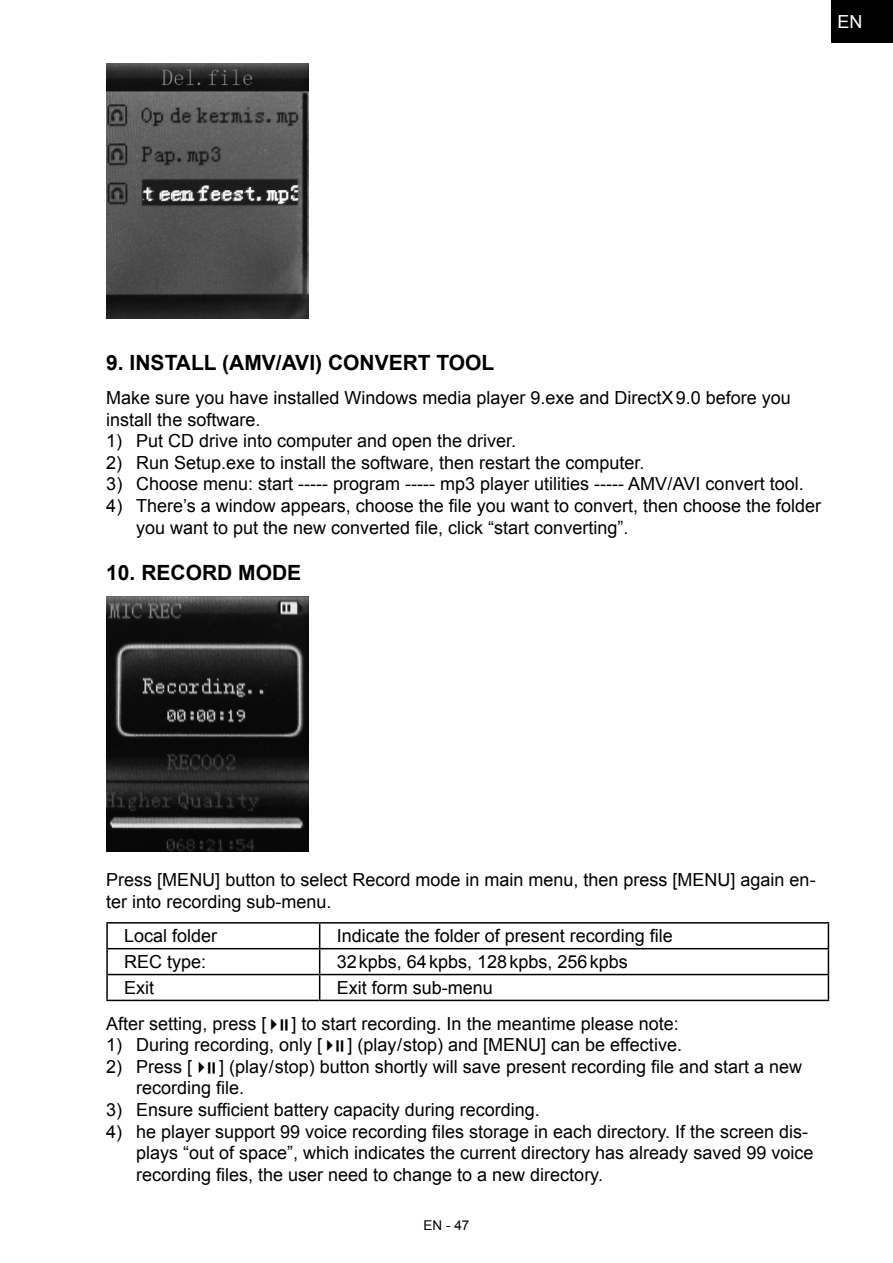
<style>
.page{position:relative;width:893px;height:1263px;background:#fff}
.page>*{position:absolute;margin:0;border:0;box-sizing:border-box;transform-origin:0 0}
.t1{font:700 21px "Arial";color:#000}
.t2{font:18px/21.6px "Arial";color:#000}
.t3{font:18px "Arial";color:#fff}
.t4{font:13.5px "Arial";color:#000}
</style>
<div class="page">
<div style="left:831px;top:0;width:62px;height:43px;background:#000"></div>
<img style="left:106px;top:64px;width:203px;height:255px">
<img style="left:106px;top:596px;width:203px;height:255px">
<hr style="left:106px;top:922px;width:214px;height:1px;background:#000">
<hr style="left:106px;top:923px;width:2px;height:25px;background:#000">
<hr style="left:320px;top:922px;width:509px;height:1px;background:#000">
<hr style="left:106px;top:948px;width:214px;height:1px;background:#000">
<hr style="left:106px;top:949px;width:2px;height:25px;background:#000">
<hr style="left:320px;top:948px;width:509px;height:1px;background:#000">
<hr style="left:106px;top:974px;width:214px;height:1px;background:#000">
<hr style="left:106px;top:975px;width:2px;height:25px;background:#000">
<hr style="left:320px;top:974px;width:509px;height:1px;background:#000">
<svg style="left:319px;top:923px;width:1px;height:77px"></svg>
<svg style="left:828px;top:923px;width:1px;height:77px"></svg>
<hr style="left:106px;top:1000px;width:214px;height:1px;background:#000">
<hr style="left:320px;top:1000px;width:509px;height:1px;background:#000">
<p class="t3" style="left:837px;top:10px;width:27px">EN</p>
<p class="t1" style="left:106px;top:348px;width:44px">9. INSTALL</p>
<p class="t1" style="left:222px;top:348px;width:122px">(AMV/AVI) CONVERT</p>
<p class="t1" style="left:436px;top:348px;width:16px">TOOL</p>
<p class="t2" style="left:106px;top:387px;width:686px">Make sure you have installed Windows media player 9.exe and DirectX9.0 before you install the software.</p>
<p class="t2" style="left:106px;top:430px;width:411px">1) Put CD drive into computer and open the driver.</p>
<p class="t2" style="left:106px;top:452px;width:540px">2) Run Setup.exe to install the software, then restart the computer.</p>
<p class="t2" style="left:106px;top:473px;width:699px">3) Choose menu: start ----- program ----- mp3 player utilities ----- AMV/AVI convert tool.</p>
<p class="t2" style="left:136px;top:495px;width:687px;text-indent:-30px">4) There’s a window appears, choose the file you want to convert, then choose the folder you want to put the new converted file, click “start converting”.</p>
<p class="t1" style="left:106px;top:559px;width:66px">10. RECORD</p>
<p class="t1" style="left:238px;top:559px;width:17px">MODE</p>
<p class="t2" style="left:106px;top:869px;width:711px">Press [MENU] button to select Record mode in main menu, then press [MENU] again en&shy;ter into recording sub-menu.</p>
<p class="t2" style="left:124px;top:925px;width:95px">Local folder</p>
<p class="t2" style="left:337px;top:925px;width:338px">Indicate the folder of present recording file</p>
<p class="t2" style="left:124px;top:951px;width:84px">REC type:</p>
<p class="t2" style="left:337px;top:951px;width:293px">32kpbs, 64kpbs, 128kpbs, 256kpbs</p>
<p class="t2" style="left:124px;top:977px;width:32px">Exit</p>
<p class="t2" style="left:106px;top:970px;width:574px;line-height:35.5px;text-indent:230px">Exit form sub-menu<br>After setting, press [✔ ] to start recording. In the meantime please note:</p>
<p class="t2" style="left:106px;top:1034px;width:577px">1) During recording, only [✔ ] (play/stop) and [MENU] can be effective.</p>
<p class="t2" style="left:136px;top:1056px;width:668px;text-indent:-30px">2) Press [✔ ] (play/stop) button shortly will save present recording file and start a new recording file.</p>
<p class="t2" style="left:106px;top:1099px;width:435px">3) Ensure sufficient battery capacity during recording.</p>
<p class="t2" style="left:136px;top:1120px;width:679px;text-indent:-30px">4) he player support 99 voice recording files storage in each directory. If the screen dis&shy;plays “out of space”, which indicates the current directory has already saved 99 voice recording files, the user need to change to a new directory.</p>
<p class="t4" style="left:424px;top:1217px;width:47px">EN - 47</p>
</div>
